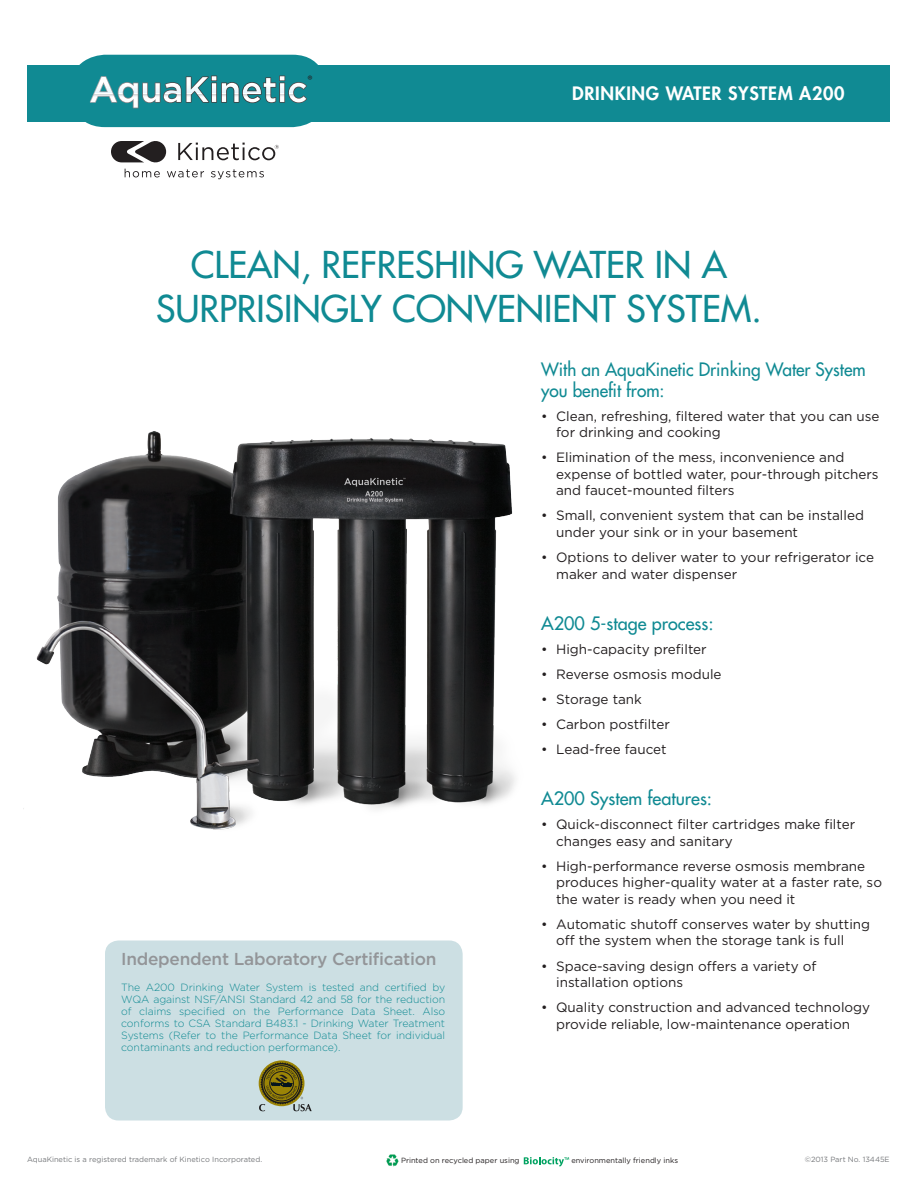
<style>
.page{position:relative;width:918px;height:1188px;background:#fff}
.page>*{position:absolute;margin:0;border:0;box-sizing:border-box;transform-origin:0 0}
.t1{font:36px/43.2px "Futura";color:#108a93;text-align:center}
.t2{font:18px/21px "Futura";color:#108a93;scale:.96 1}
.t3{font:18px "Futura";color:#108a93}
.t4{font:800 18px "Futura";letter-spacing:.035em;color:#fff}
.t5{font:500 17.25px "Gotham";letter-spacing:-.015em;color:#939598}
.t6{font:13.5px/16.5px "Gotham";color:#231f20}
.t7{font:12.3px "Myriad Pro";color:#231f20}
.t8{font:300 10.5px/12px "Gotham";letter-spacing:-.005em;color:#108a93;text-align:justify}
.t9{font:7.5px "Gotham";color:#76787b}
.t10{font:7.5px "Gotham";color:#231f20}
</style>
<div class="page">
<img style="left:23px;top:431px;width:492px;height:399px">
<div style="left:70px;top:55px;width:257px;height:72px;background:#108a93;border-radius:34px"></div>
<div style="left:27px;top:65px;width:863px;height:56px;background:#108a93"></div>
<svg style="left:111px;top:141px;width:168px;height:38px"></svg>
<svg style="left:524px;top:1157px;width:45px;height:10px"></svg>
<svg style="left:386px;top:1154px;width:13px;height:12px"></svg>
<svg style="left:90px;top:75px;width:217px;height:33px"></svg>
<div style="left:105px;top:940px;width:358px;height:180px;background:#ccdfe3;border-radius:14px"></div>
<svg style="left:259px;top:1062px;width:53px;height:49px"></svg>
<p class="t7" style="left:308px;top:72px;width:7px">®</p>
<h2 class="t4" style="left:572px;top:81px;width:274px">DRINKING WATER SYSTEM A200</h2>
<h1 class="t1" style="left:156px;top:243px;width:607px">clean, refreshing water in a surprisingly convenient system.</h1>
<h2 class="t2" style="left:541px;top:358px;width:340px">With an AquaKinetic Drinking Water System you benefit from:</h2>
<p class="t6" style="left:556px;top:407px;width:325px;text-indent:-15px">• Clean, refreshing, filtered water that you can use for drinking and cooking</p>
<p class="t6" style="left:556px;top:449px;width:324px;text-indent:-15px">• Elimination of the mess, inconvenience and expense of bottled water, pour-through pitchers and faucet-mounted filters</p>
<p class="t6" style="left:556px;top:507px;width:309px;text-indent:-15px">• Small, convenient system that can be installed under your sink or in your basement</p>
<p class="t6" style="left:556px;top:549px;width:319px;text-indent:-15px">• Options to deliver water to your refrigerator ice maker and water dispenser</p>
<h2 class="t3" style="left:541px;top:611px;width:174px">A200 5-stage process:</h2>
<p class="t6" style="left:541px;top:640px;width:167px">• High-capacity prefilter</p>
<p class="t6" style="left:541px;top:665px;width:182px">• Reverse osmosis module</p>
<p class="t6" style="left:541px;top:691px;width:102px">• Storage tank</p>
<p class="t6" style="left:541px;top:716px;width:130px">• Carbon postfilter</p>
<p class="t6" style="left:541px;top:741px;width:127px">• Lead-free faucet</p>
<h2 class="t3" style="left:541px;top:787px;width:172px">A200 System features:</h2>
<p class="t6" style="left:556px;top:816px;width:301px;text-indent:-15px">• Quick-disconnect filter cartridges make filter changes easy and sanitary</p>
<p class="t6" style="left:556px;top:858px;width:327px;text-indent:-15px">• High-performance reverse osmosis membrane produces higher-quality water at a faster rate, so the water is ready when you need it</p>
<p class="t6" style="left:556px;top:916px;width:316px;text-indent:-15px">• Automatic shutoff conserves water by shutting off the system when the storage tank is full</p>
<p class="t6" style="left:556px;top:957px;width:262px;text-indent:-15px">• Space-saving design offers a variety of installation options</p>
<p class="t6" style="left:541px;top:999px;width:331px;text-align:center">• Quality construction and advanced technology provide reliable, low-maintenance operation</p>
<p class="t5" style="left:121px;top:949px;width:317px">Independent Laboratory Certification</p>
<p class="t8" style="left:121px;top:982px;width:326px">The A200 Drinking Water System is tested and certified by WQA against NSF/ANSI Standard 42 and 58 for the reduction of claims specified on the Performance Data Sheet. Also conforms to CSA Standard B483.1 - Drinking Water Treatment Systems (Refer to the Performance Data Sheet for individual contaminants and reduction performance).</p>
<p class="t9" style="left:27px;top:1156px;width:237px">AquaKinetic is a registered trademark of Kinetico Incorporated.</p>
<p class="t10" style="left:401px;top:1156px;width:120px">Printed on recycled paper using</p>
<p class="t10" style="left:571px;top:1156px;width:108px">environmentally friendly inks</p>
<p class="t9" style="left:805px;top:1156px;width:86px">©2013 Part No. 13445E</p>
</div>
